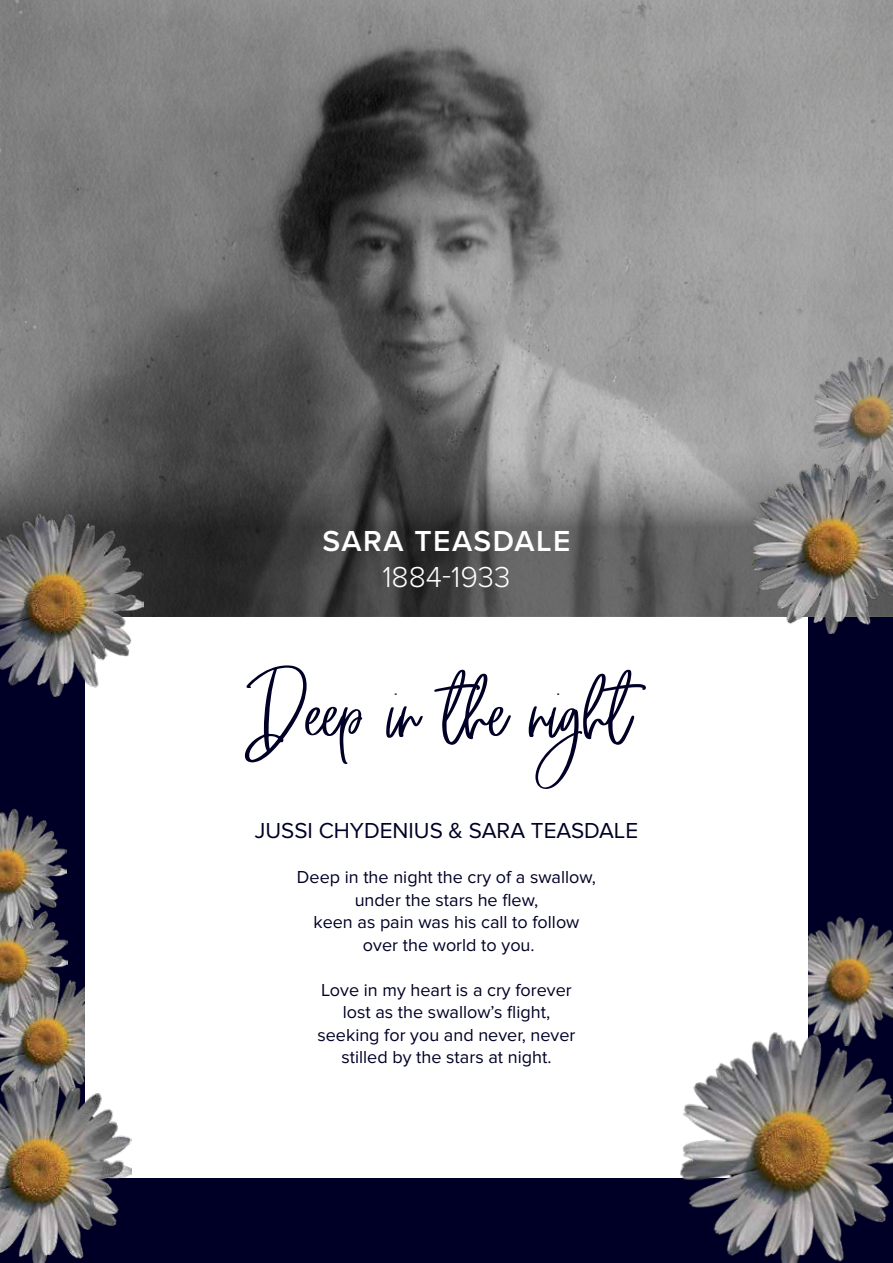
<style>
.page{position:relative;width:893px;height:1263px;background:#000026}
.page>*{position:absolute;margin:0;border:0;box-sizing:border-box;transform-origin:0 0}
.t1{font:90px "The Secret";color:#000026}
.t2{font:600 30px "Proxima Nova";letter-spacing:.05em;color:#fff}
.t3{font:300 30px "Proxima Nova";color:#fff}
.t4{font:22.5px "Proxima Nova";color:#000026}
.t5{font:18px/22.5px "Proxima Nova";color:#000026;text-align:center}
</style>
<div class="page">
<img style="left:0;top:980px;width:85px;height:96px">
<img style="left:0;top:936px;width:68px;height:90px">
<img style="left:0;top:809px;width:66px;height:127px">
<img style="left:808px;top:916px;width:85px;height:113px">
<div style="left:85px;top:85px;width:723px;height:1093px;background:#fff"></div>
<img style="left:0;top:1076px;width:131px;height:187px">
<img style="left:0;top:0;width:893px;height:442px">
<img style="left:813px;top:356px;width:80px;height:86px">
<img style="left:680px;top:1029px;width:213px;height:234px">
<svg style="left:0;top:442px;width:893px;height:175px;background:#595959"></svg>
<img style="left:751px;top:463px;width:142px;height:171px">
<img style="left:0;top:513px;width:144px;height:183px">
<h2 class="t2" style="left:322px;top:518px;width:250px">SARA TEASDALE</h2>
<h2 class="t3" style="left:382px;top:554px;width:130px">1884-1933</h2>
<h1 class="t1" style="left:261px;top:651px;width:372px">Deep in the night</h1>
<p class="t4" style="left:255px;top:818px;width:385px">JUSSI CHYDENIUS &amp; SARA TEASDALE</p>
<p class="t5" style="left:297px;top:866px;width:301px">Deep in the night the cry of a swallow, under the stars he flew,<br>keen as pain was his call to follow over the world to you.</p>
<p class="t5" style="left:317px;top:979px;width:260px">Love in my heart is a cry forever lost as the swallow’s flight, seeking for you and never, never stilled by the stars at night.</p>
</div>
